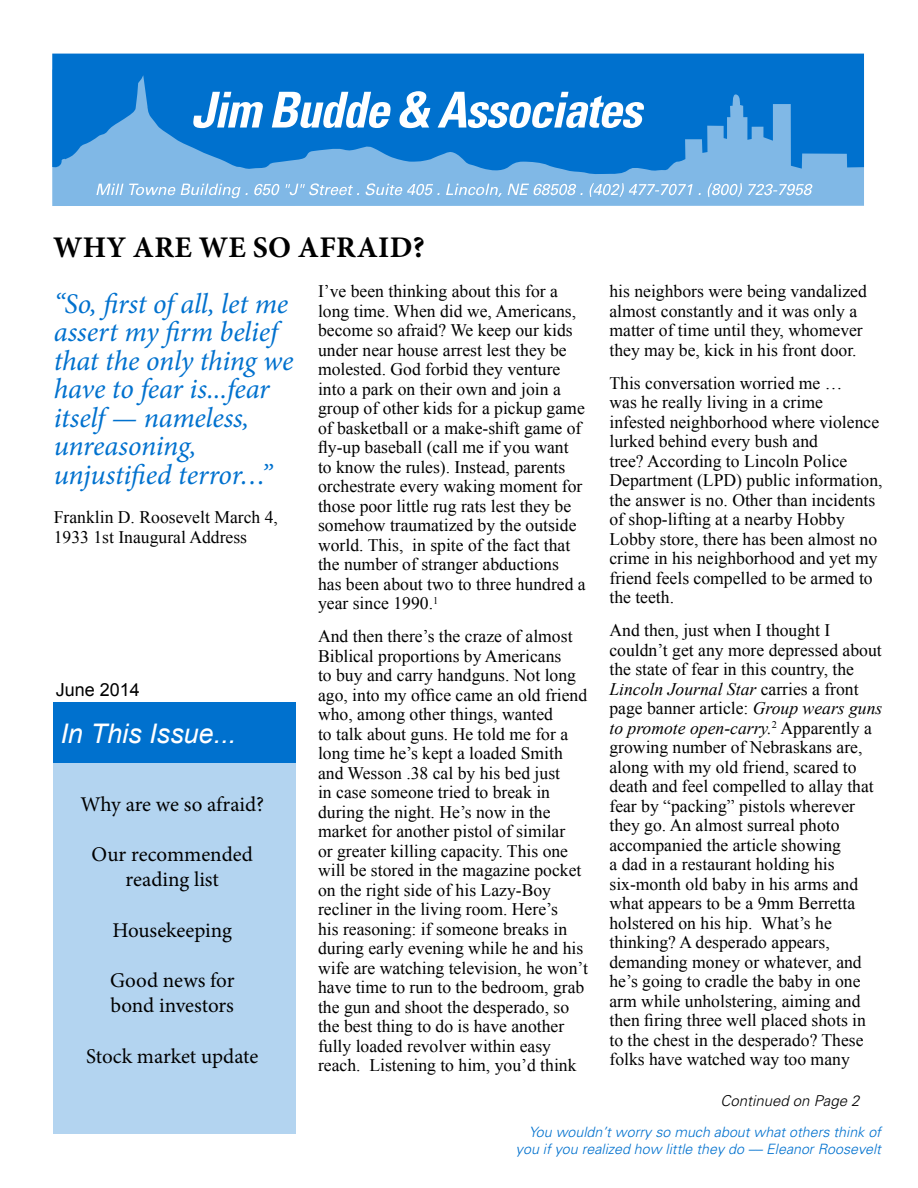
<style>
.page{position:relative;width:918px;height:1188px;background:#fff}
.page>*{position:absolute;margin:0;border:0;box-sizing:border-box;transform-origin:0 0}
.t1{font:700 30px "Minion Pro";letter-spacing:.01em;color:#000}
.t2{font:italic 28.5px/28.5px "Minion Pro";letter-spacing:-.01em;color:#0071ce}
.t3{font:italic 27px "Arial";color:#fff}
.t4{font:21px/25.2px "Minion Pro";letter-spacing:-.005em;color:#000;text-align:center}
.t5{font:18px "Arial";color:#000}
.t6{font:17.7px/19.5px "Times New Roman";color:#000}
.t7{font:italic 300 15px "Univers";color:#000}
.t8{font:italic 300 14.25px/17.1px "Univers";color:#0071ce;text-align:right}
.s1{font-style:italic}
</style>
<div class="page">
<div style="left:53px;top:702px;width:243px;height:432px;background:#b3d4f0"></div>
<div style="left:53px;top:702px;width:243px;height:60px;background:#0071ce"></div>
<div style="left:52px;top:70px;width:812px;height:136px;background:#80b8e6"></div>
<svg style="left:52px;top:54px;width:812px;height:121px;fill:#0071ce"></svg>
<svg style="left:192px;top:92px;width:71px;height:36px"></svg>
<svg style="left:272px;top:92px;width:120px;height:36px"></svg>
<svg style="left:398px;top:91px;width:32px;height:37px"></svg>
<svg style="left:438px;top:92px;width:207px;height:36px"></svg>
<svg style="left:96px;top:184px;width:27px;height:11px"></svg>
<svg style="left:129px;top:184px;width:119px;height:14px"></svg>
<svg style="left:254px;top:184px;width:26px;height:11px"></svg>
<svg style="left:286px;top:183px;width:73px;height:12px"></svg>
<svg style="left:365px;top:183px;width:75px;height:12px"></svg>
<svg style="left:446px;top:184px;width:56px;height:13px"></svg>
<svg style="left:508px;top:184px;width:75px;height:11px"></svg>
<svg style="left:589px;top:183px;width:104px;height:14px"></svg>
<svg style="left:707px;top:183px;width:35px;height:14px"></svg>
<svg style="left:748px;top:184px;width:65px;height:11px"></svg>
<h1 class="t1" style="left:53px;top:226px;width:373px">WHY ARE WE SO AFRAID?</h1>
<h2 class="t2" style="left:54px;top:289px;width:241px">“So, first of all, let me assert my firm belief that the only thing we have to fear is...fear itself — nameless, unreasoning, unjustified terror…”</h2>
<p class="t6" style="left:54px;top:507px;width:226px">Franklin D. Roosevelt March 4,<br>1933 1st Inaugural Address</p>
<p class="t6" style="left:318px;top:282px;width:269px">I’ve been thinking about this for a long time. When did we, Americans, become so afraid? We keep our kids under near house arrest lest they be molested. God forbid they venture into a park on their own and join a group of other kids for a pickup game of basketball or a make-shift game of fly-up baseball (call me if you want to know the rules). Instead, parents orchestrate every waking moment for those poor little rug rats lest they be somehow traumatized by the outside world. This, in spite of the fact that the number of stranger abductions has been about two to three hundred a year since 1990.<sup>1</sup></p>
<p class="t6" style="left:318px;top:627px;width:271px">And then there’s the craze of almost Biblical proportions by Americans<br>to buy and carry handguns. Not long ago, into my office came an old friend who, among other things, wanted<br>to talk about guns. He told me for a long time he’s kept a loaded Smith and Wesson .38 cal by his bed just<br>in case someone tried to break in during the night. He’s now in the market for another pistol of similar<br>or greater killing capacity. This one will be stored in the magazine pocket on the right side of his Lazy-Boy recliner in the living room. Here’s<br>his reasoning: if someone breaks in during early evening while he and his wife are watching television, he won’t have time to run to the bedroom, grab the gun and shoot the desperado, so the best thing to do is have another fully loaded revolver within easy reach. Listening to him, you’d think</p>
<p class="t5" style="left:56px;top:678px;width:86px">June 2014</p>
<h3 class="t3" style="left:60px;top:716px;width:177px">In This Issue...</h3>
<p class="t4" style="left:80px;top:791px;width:185px">Why are we so afraid?</p>
<p class="t4" style="left:92px;top:842px;width:163px">Our recommended reading list</p>
<p class="t4" style="left:112px;top:917px;width:121px">Housekeeping</p>
<p class="t4" style="left:110px;top:968px;width:126px;text-align:left">Good news for bond investors</p>
<p class="t4" style="left:86px;top:1043px;width:174px">Stock market update</p>
<p class="t6" style="left:609px;top:281px;width:259px">his neighbors were being vandalized almost constantly and it was only a matter of time until they, whomever they may be, kick in his front door.</p>
<p class="t6" style="left:609px;top:373px;width:275px">This conversation worried me …<br>was he really living in a crime infested neighborhood where violence lurked behind every bush and<br>tree? According to Lincoln Police<br>Department (LPD) public information, the answer is no. Other than incidents of shop-lifting at a nearby Hobby<br>Lobby store, there has been almost no crime in his neighborhood and yet my friend feels compelled to be armed to the teeth.</p>
<p class="t6" style="left:609px;top:620px;width:274px">And then, just when I thought I couldn’t get any more depressed about the state of fear in this country, the <span class="s1">Lincoln Journal Star</span> carries a front page banner article: <span class="s1">Group wears guns to promote open-carry.</span><sup>2</sup> Apparently a growing number of Nebraskans are, along with my old friend, scared to death and feel compelled to allay that fear by “packing” pistols wherever they go. An almost surreal photo accompanied the article showing<br>a dad in a restaurant holding his six-month old baby in his arms and what appears to be a 9mm Berretta holstered on his hip. What’s he thinking? A desperado appears, demanding money or whatever, and he’s going to cradle the baby in one arm while unholstering, aiming and then firing three well placed shots in to the chest in the desperado? These folks have watched way too many</p>
<p class="t7" style="left:720px;top:1091px;width:141px">Continued on Page 2</p>
<p class="t8" style="left:516px;top:1123px;width:367px">You wouldn’t worry so much about what others think of you if you realized how little they do –– Eleanor Roosevelt</p>
</div>
